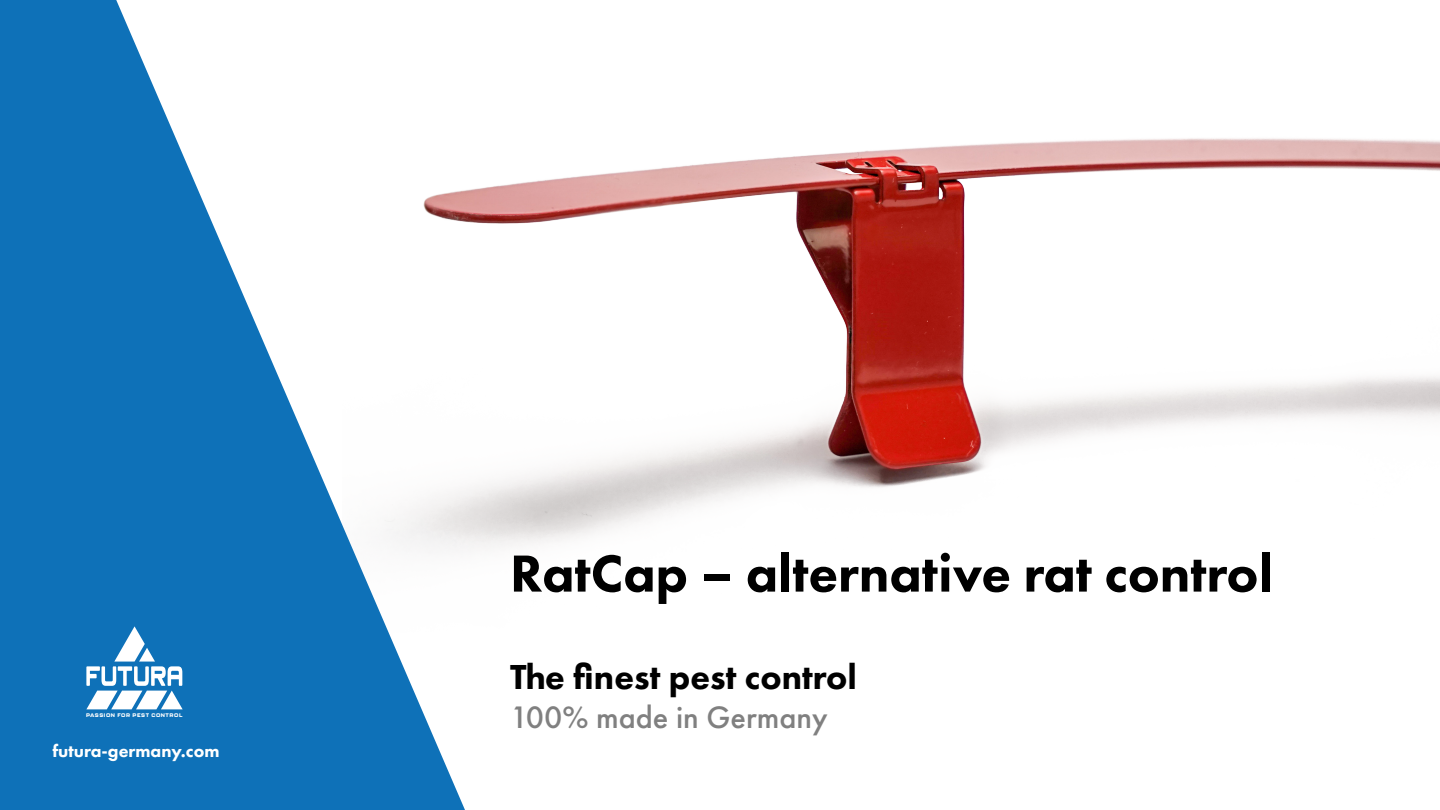
<style>
.page{position:relative;width:1440px;height:810px;background:#fff}
.page>*{position:absolute;margin:0;border:0;box-sizing:border-box;transform-origin:0 0}
.t1{font:800 54px "Futura PT";color:#000}
.t2{font:800 36px "Futura PT";color:#000}
.t3{font:500 32.25px "Futura PT";color:#808080}
.t4{font:800 18px "Futura PT";color:#fff}
.t5{font:800 5.18px "Kallisto";letter-spacing:.1em;color:#fff}
</style>
<div class="page">
<img style="left:465px;top:138px;width:975px;height:411px">
<svg style="left:0;top:0;width:465px;height:810px;fill:#0e71b8"></svg>
<svg style="left:86px;top:626px;width:97px;height:83px"></svg>
<p class="t5" style="left:86px;top:712px;width:98px">PASSION FOR PEST CONTROL</p>
<p class="t4" style="left:52px;top:740px;width:169px">futura-germany.com</p>
<p class="t1" style="left:510px;top:540px;width:764px">RatCap – alternative rat control</p>
<p class="t2" style="left:510px;top:654px;width:348px">The finest pest control</p>
<p class="t3" style="left:510px;top:697px;width:319px">100% made in Germany</p>
</div>
